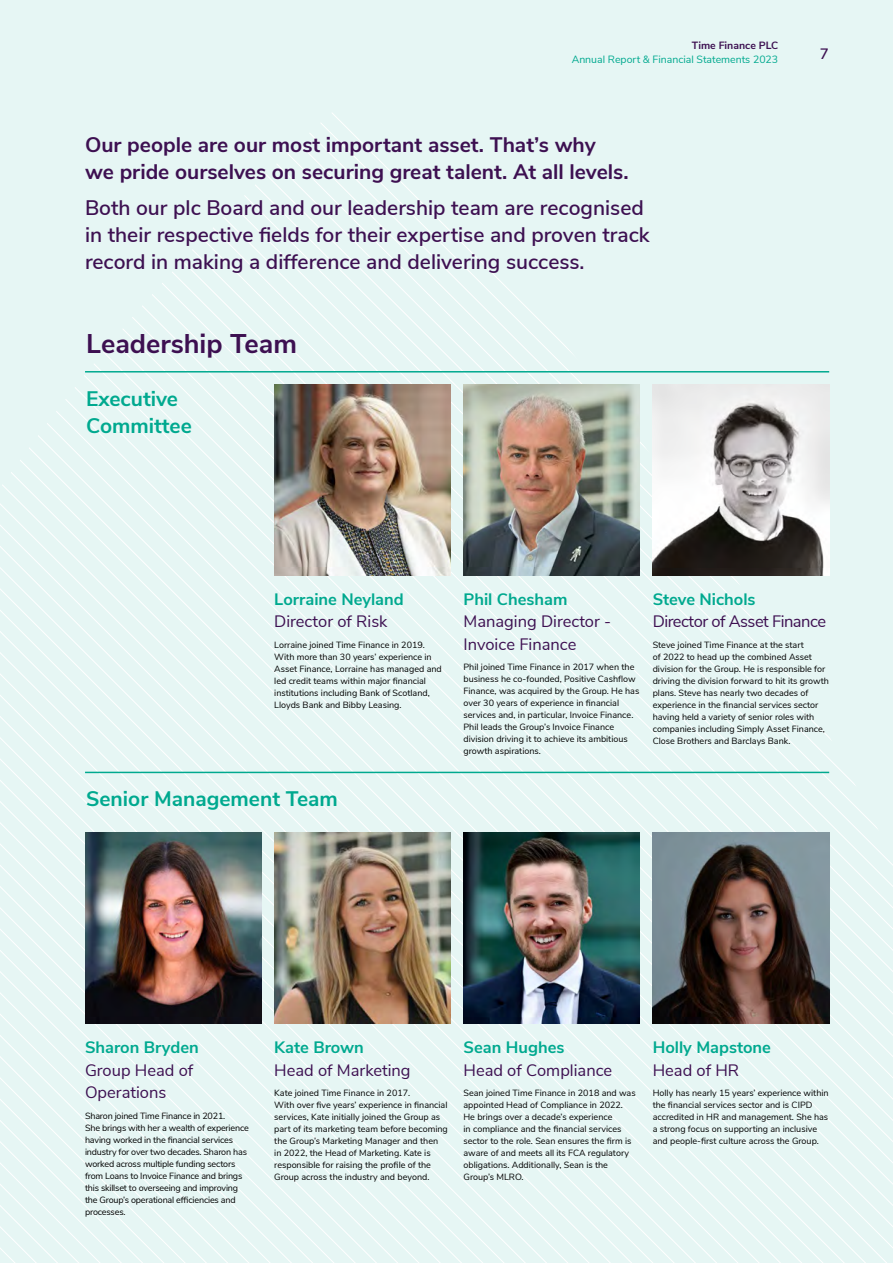
<style>
.page{position:relative;width:893px;height:1263px;background:#e6f6f4}
.page>*{position:absolute;margin:0;border:0;box-sizing:border-box;transform-origin:0 0}
.t1{font:700 27px "Nunito Sans";color:#3d1051}
.t2{font:600 21px/27px "Nunito Sans";color:#3d1051}
.t3{font:700 21px/27px "Nunito Sans";color:#3d1051}
.t4{font:700 21px/27px "Nunito Sans";color:#00a98f}
.t5{font:16.5px/22.5px "Nunito Sans";color:#3d1051}
.t6{font:700 16.5px "Nunito Sans";color:#00a98f}
.t7{font:16.5px "Nunito Sans";letter-spacing:-.03em;color:#3d1051}
.t8{font:600 15px "Nunito Sans";color:#3d1051}
.t9{font:10.5px "Nunito Sans";color:#00a98f}
.t10{font:700 10.5px "Nunito Sans";color:#3d1051}
.t11{font:9px/12px "Nunito Sans";color:#000}
.t12{font:9px/12px "Nunito Sans";letter-spacing:-.02em;color:#000}
</style>
<div class="page">
<svg style="left:251px;top:174px;width:21px;height:1089px"></svg>
<svg style="left:229px;top:195px;width:22px;height:1068px"></svg>
<svg style="left:208px;top:217px;width:21px;height:1046px"></svg>
<svg style="left:187px;top:239px;width:21px;height:1024px"></svg>
<svg style="left:166px;top:261px;width:21px;height:1002px"></svg>
<svg style="left:144px;top:283px;width:22px;height:980px"></svg>
<svg style="left:123px;top:306px;width:21px;height:957px"></svg>
<svg style="left:102px;top:340px;width:21px;height:923px"></svg>
<svg style="left:81px;top:364px;width:21px;height:899px"></svg>
<svg style="left:59px;top:387px;width:22px;height:876px"></svg>
<svg style="left:38px;top:411px;width:21px;height:852px"></svg>
<svg style="left:0;top:448px;width:38px;height:815px"></svg>
<hr style="left:85px;top:371px;width:744px;height:1px;background:#00a98f">
<hr style="left:85px;top:772px;width:744px;height:1px;background:#00a98f">
<img style="left:274px;top:384px;width:177px;height:191px">
<img style="left:463px;top:384px;width:177px;height:191px">
<img style="left:653px;top:384px;width:176px;height:191px">
<img style="left:85px;top:833px;width:176px;height:191px">
<img style="left:463px;top:833px;width:177px;height:191px">
<img style="left:653px;top:833px;width:176px;height:191px">
<img style="left:274px;top:833px;width:177px;height:190px">
<p class="t10" style="left:692px;top:38px;width:88px">Time Finance PLC</p>
<p class="t9" style="left:572px;top:51px;width:208px">Annual Report &amp; Financial Statements 2023</p>
<h2 class="t3" style="left:85px;top:130px;width:545px">Our people are our most important asset. That’s why we pride ourselves on securing great talent. At all levels.</h2>
<h2 class="t2" style="left:85px;top:193px;width:566px">Both our plc Board and our leadership team are recognised in their respective fields for their expertise and proven track record in making a difference and delivering success.</h2>
<h1 class="t1" style="left:86px;top:324px;width:212px">Leadership Team</h1>
<h2 class="t4" style="left:86px;top:384px;width:107px">Executive<br>Committee</h2>
<h3 class="t8" style="left:820px;top:43px;width:10px">7</h3>
<h3 class="t6" style="left:274px;top:587px;width:131px">Lorraine Neyland</h3>
<h3 class="t5" style="left:274px;top:609px;width:115px">Director of Risk</h3>
<p class="t11" style="left:274px;top:638px;width:169px">Lorraine joined Time Finance in 2019.<br>With more than 30 years’ experience in Asset Finance, Lorraine has managed and led credit teams within major financial institutions including Bank of Scotland, Lloyds Bank and Bibby Leasing.</p>
<h2 class="t4" style="left:86px;top:784px;width:253px">Senior Management Team</h2>
<h3 class="t6" style="left:463px;top:587px;width:105px">Phil Chesham</h3>
<h3 class="t5" style="left:463px;top:609px;width:149px">Managing Director -<br>Invoice Finance</h3>
<p class="t11" style="left:463px;top:661px;width:177px">Phil joined Time Finance in 2017 when the business he co-founded, Positive Cashflow Finance, was acquired by the Group. He has over 30 years of experience in financial services and, in particular, Invoice Finance.<br>Phil leads the Group’s Invoice Finance division driving it to achieve its ambitious growth aspirations.</p>
<h3 class="t6" style="left:653px;top:587px;width:104px">Steve Nichols</h3>
<h3 class="t7" style="left:653px;top:610px;width:175px">Director of Asset Finance</h3>
<p class="t11" style="left:653px;top:638px;width:178px">Steve joined Time Finance at the start<br>of 2022 to head up the combined Asset division for the Group. He is responsible for driving the division forward to hit its growth plans. Steve has nearly two decades of experience in the financial services sector having held a variety of senior roles with companies including Simply Asset Finance, Close Brothers and Barclays Bank.</p>
<h3 class="t6" style="left:85px;top:1035px;width:115px">Sharon Bryden</h3>
<h3 class="t5" style="left:85px;top:1057px;width:110px">Group Head of<br>Operations</h3>
<p class="t12" style="left:85px;top:1109px;width:165px">Sharon joined Time Finance in 2021.<br>She brings with her a wealth of experience having worked in the financial services industry for over two decades. Sharon has worked across multiple funding sectors from Loans to Invoice Finance and brings this skillset to overseeing and improving the Group’s operational efficiencies and processes.</p>
<h3 class="t6" style="left:274px;top:1035px;width:91px">Kate Brown</h3>
<h3 class="t5" style="left:274px;top:1057px;width:138px">Head of Marketing</h3>
<p class="t11" style="left:274px;top:1086px;width:175px">Kate joined Time Finance in 2017.<br>With over five years’ experience in financial services, Kate initially joined the Group as part of its marketing team before becoming the Group’s Marketing Manager and then<br>in 2022, the Head of Marketing. Kate is responsible for raising the profile of the Group across the industry and beyond.</p>
<h3 class="t6" style="left:463px;top:1035px;width:102px">Sean Hughes</h3>
<h3 class="t5" style="left:463px;top:1057px;width:150px">Head of Compliance</h3>
<p class="t11" style="left:463px;top:1086px;width:174px">Sean joined Time Finance in 2018 and was appointed Head of Compliance in 2022.<br>He brings over a decade’s experience<br>in compliance and the financial services sector to the role. Sean ensures the firm is aware of and meets all its FCA regulatory obligations. Additionally, Sean is the Group’s MLRO.</p>
<h3 class="t6" style="left:653px;top:1035px;width:120px">Holly Mapstone</h3>
<h3 class="t5" style="left:653px;top:1057px;width:88px">Head of HR</h3>
<p class="t11" style="left:653px;top:1086px;width:177px">Holly has nearly 15 years’ experience within the financial services sector and is CIPD accredited in HR and management. She has a strong focus on supporting an inclusive and people-first culture across the Group.</p>
</div>
